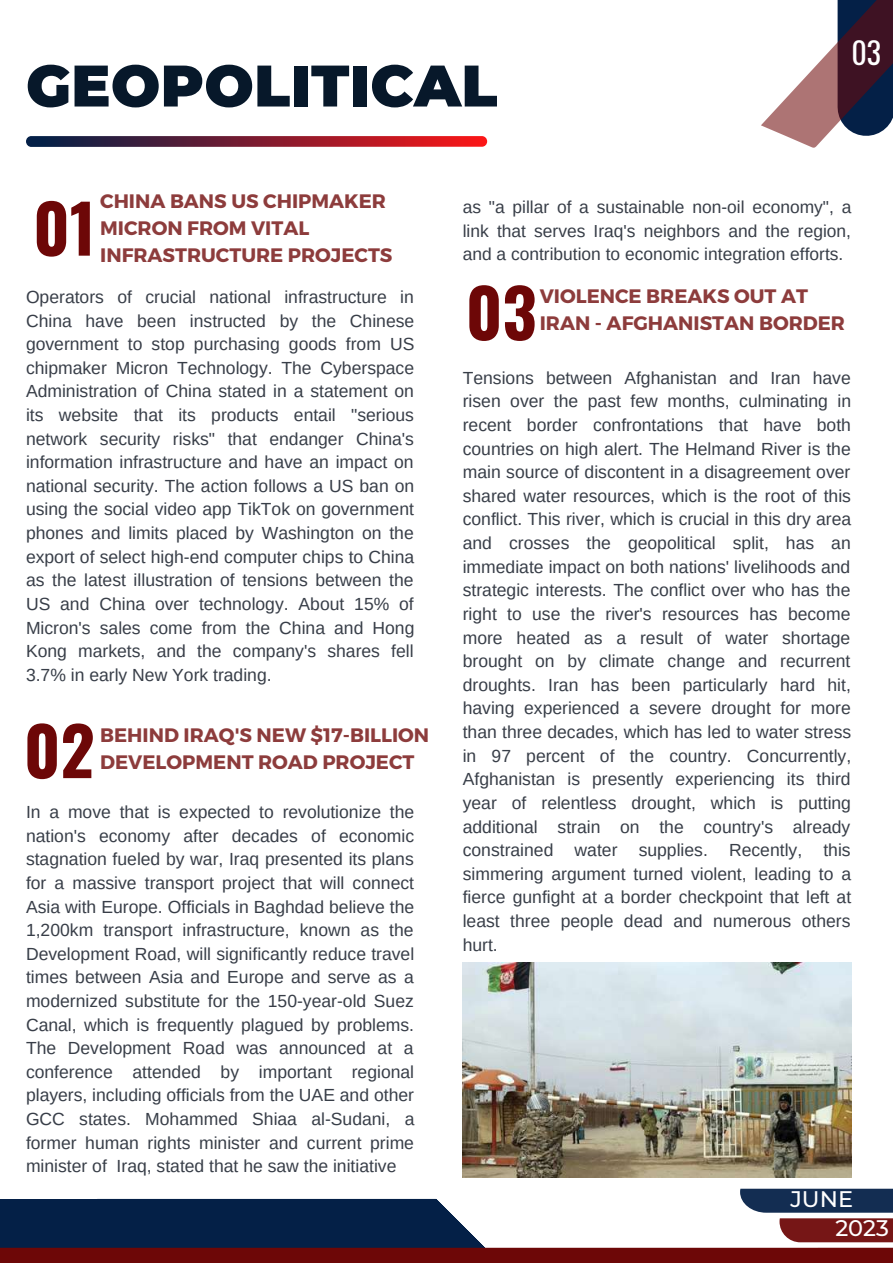
<style>
.page{position:relative;width:893px;height:1264px;background:#fff}
.page>*{position:absolute;margin:0;border:0;box-sizing:border-box;transform-origin:0 0}
.t1{font:700 66.6px "Oswald";color:#6d0707}
.t2{font:900 58.5px "Montserrat";letter-spacing:.005em;color:#07182a}
.t3{font:30px "Oswald";color:#fff}
.t4{font:500 22.5px "Montserrat";color:#fff}
.t5{font:700 19.5px/27px "Montserrat";color:#8d3c3c}
.t6{font:17.55px/23.5px "Arimo";color:#383e48;text-align:justify}
.t7{font:17.4px/23.5px "Arimo";color:#383e48;text-align:justify}
</style>
<div class="page">
<svg style="left:761px;top:0;width:131px;height:148px"></svg>
<svg style="left:271px;top:1177px;width:476px;height:70px"></svg>
<div style="left:0;top:1198px;width:271px;height:64px;background:#042047"></div>
<svg style="left:740px;top:1188px;width:152px;height:24px;background:#20395c"></svg>
<svg style="left:779px;top:1218px;width:113px;height:25px;background:#802828"></svg>
<div style="left:0;top:1247px;width:892px;height:15px;background:#6d0707"></div>
<svg style="left:26px;top:136px;width:461px;height:11px;background:#7f2034"></svg>
<img style="left:462px;top:962px;width:389px;height:215px">
<h2 class="t2" style="left:26px;top:50px;width:473px">GEOPOLITICAL</h2>
<h3 class="t3" style="left:851px;top:30px;width:31px">03</h3>
<p class="t5" style="left:100px;top:186px;width:287px">CHINA BANS US CHIPMAKER<br>MICRON FROM VITAL</p>
<h1 class="t1" style="left:33px;top:176px;width:64px">01</h1>
<p class="t7" style="left:462px;top:195px;width:390px">as "a pillar of a sustainable non-oil economy", a link that serves Iraq's neighbors and the region, and a contribution to economic integration efforts.</p>
<p class="t5" style="left:100px;top:240px;width:294px">INFRASTRUCTURE PROJECTS</p>
<p class="t6" style="left:26px;top:285px;width:390px">Operators of crucial national infrastructure in China have been instructed by the Chinese government to stop purchasing goods from US chipmaker Micron Technology. The Cyberspace Administration of China stated in a statement on its website that its products entail "serious network security risks" that endanger China's information infrastructure and have an impact on national security. The action follows a US ban on using the social video app TikTok on government phones and limits placed by Washington on the export of select high-end computer chips to China as the latest illustration of tensions between the US and China over technology. About 15% of Micron's sales come from the China and Hong Kong markets, and the company's shares fell 3.7% in early New York trading.</p>
<p class="t5" style="left:539px;top:282px;width:270px">VIOLENCE BREAKS OUT AT</p>
<h1 class="t1" style="left:465px;top:260px;width:72px">03</h1>
<p class="t5" style="left:539px;top:309px;width:307px">IRAN - AFGHANISTAN BORDER</p>
<p class="t6" style="left:462px;top:366px;width:390px">Tensions between Afghanistan and Iran have risen over the past few months, culminating in recent border confrontations that have both countries on high alert. The Helmand River is the main source of discontent in a disagreement over shared water resources, which is the root of this conflict. This river, which is crucial in this dry area and crosses the geopolitical split, has an immediate impact on both nations' livelihoods and strategic interests. The conflict over who has the right to use the river's resources has become more heated as a result of water shortage brought on by climate change and recurrent droughts. Iran has been particularly hard hit, having experienced a severe drought for more than three decades, which has led to water stress in 97 percent of the country. Concurrently, Afghanistan is presently experiencing its third year of relentless drought, which is putting additional strain on the country's already constrained water supplies. Recently, this simmering argument turned violent, leading to a fierce gunfight at a border checkpoint that left at least three people dead and numerous others hurt.</p>
<h1 class="t1" style="left:24px;top:698px;width:72px">02</h1>
<p class="t5" style="left:100px;top:720px;width:330px">BEHIND IRAQ'S NEW $17-BILLION<br>DEVELOPMENT ROAD PROJECT</p>
<p class="t6" style="left:26px;top:800px;width:390px">In a move that is expected to revolutionize the nation's economy after decades of economic stagnation fueled by war, Iraq presented its plans for a massive transport project that will connect Asia with Europe. Officials in Baghdad believe the 1,200km transport infrastructure, known as the Development Road, will significantly reduce travel times between Asia and Europe and serve as a modernized substitute for the 150-year-old Suez Canal, which is frequently plagued by problems.<br>The Development Road was announced at a conference attended by important regional players, including officials from the UAE and other GCC states. Mohammed Shiaa al-Sudani, a former human rights minister and current prime minister of Iraq, stated that he saw the initiative</p>
<p class="t4" style="left:790px;top:1185px;width:64px">JUNE</p>
<p class="t4" style="left:835px;top:1213px;width:55px">2023</p>
</div>
